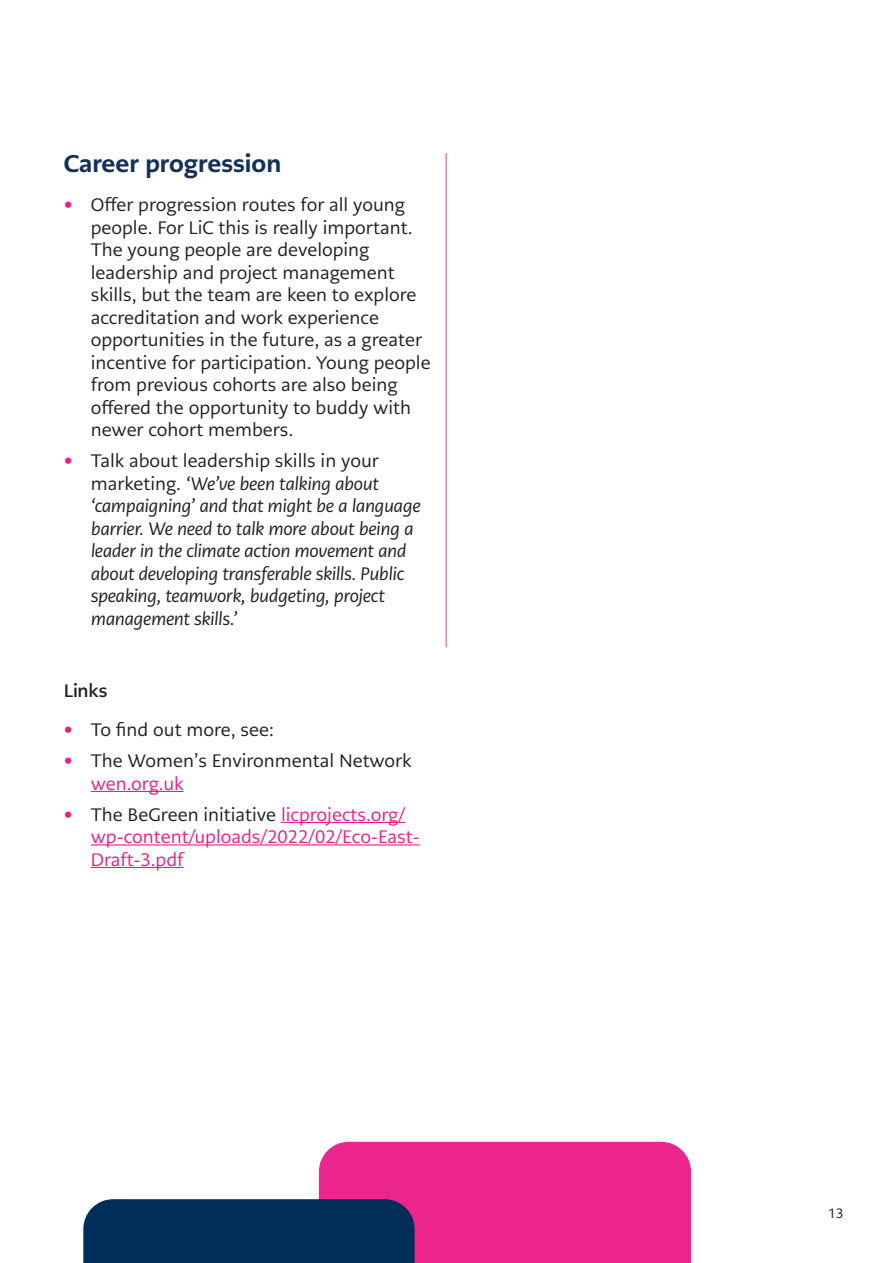
<style>
.page{position:relative;width:893px;height:1263px;background:#fff}
.page>*{position:absolute;margin:0;border:0;box-sizing:border-box;transform-origin:0 0}
.t1{font:800 24px "PMN Caecilia Sans Text";color:#133156}
.t2{font:18px/22.5px "PMN Caecilia Sans Text";color:#231f20}
.t3{font:italic 18px/22.5px "PMN Caecilia Sans Text";letter-spacing:-.03em;color:#231f20}
.t4{font:18px/22.5px "PMN Caecilia Sans Text";color:#ea1e89}
.t5{font:700 18px "PMN Caecilia Sans Text";letter-spacing:-.005em;color:#231f20}
.t6{font:13.5px "PMN Caecilia Sans Text";color:#231f20}
.s1{font-weight:700;color:#ea1e89}
.s2{font-weight:700;font-style:normal;color:#ea1e89}
.s3{font-style:normal}
.s4{color:#ea1e89}
.s5{font-weight:700}
.s6{color:#231f20}
</style>
<div class="page">
<hr style="left:91px;top:791px;width:93px;height:1px;background:#ea1e89">
<hr style="left:281px;top:822px;width:124px;height:1px;background:#ea1e89">
<hr style="left:91px;top:844px;width:329px;height:1px;background:#ea1e89">
<hr style="left:91px;top:867px;width:93px;height:1px;background:#ea1e89">
<hr style="left:446px;top:153px;width:1px;height:494px;background:#eb258b">
<svg style="left:83px;top:1142px;width:608px;height:121px"></svg>
<h1 class="t1" style="left:64px;top:147px;width:219px">Career progression</h1>
<p class="t2" style="left:91px;top:193px;width:341px;text-indent:-27px"><span class="s1">•</span> Offer progression routes for all young people. For LiC this is really important.<br>The young people are developing leadership and project management skills, but the team are keen to explore accreditation and work experience opportunities in the future, as a greater incentive for participation. Young people from previous cohorts are also being offered the opportunity to buddy with newer cohort members.</p>
<p class="t3" style="left:91px;top:450px;width:331px;text-indent:-27px"><span class="s2">•</span> <span class="s3">Talk about leadership skills in your marketing.</span> ‘We’ve been talking about ‘campaigning’ and that might be a language barrier. We need to talk more about being a leader in the climate action movement and about developing transferable skills. Public speaking, teamwork, budgeting, project management skills.’</p>
<p class="t5" style="left:64px;top:678px;width:45px">Links</p>
<p class="t2" style="left:64px;top:718px;width:212px"><span class="s1">•</span> To find out more, see:</p>
<p class="t2" style="left:91px;top:749px;width:322px;text-indent:-27px"><span class="s1">•</span> The Women’s Environmental Network <span class="s4">wen.org.uk</span></p>
<p class="t4" style="left:91px;top:803px;width:330px;text-indent:-27px"><span class="s5">•</span> <span class="s6">The BeGreen initiative</span> licprojects.org/ wp-content/uploads/2022/02/Eco-East-<br>Draft-3.pdf</p>
<p class="t6" style="left:828px;top:1205px;width:17px">13</p>
</div>
